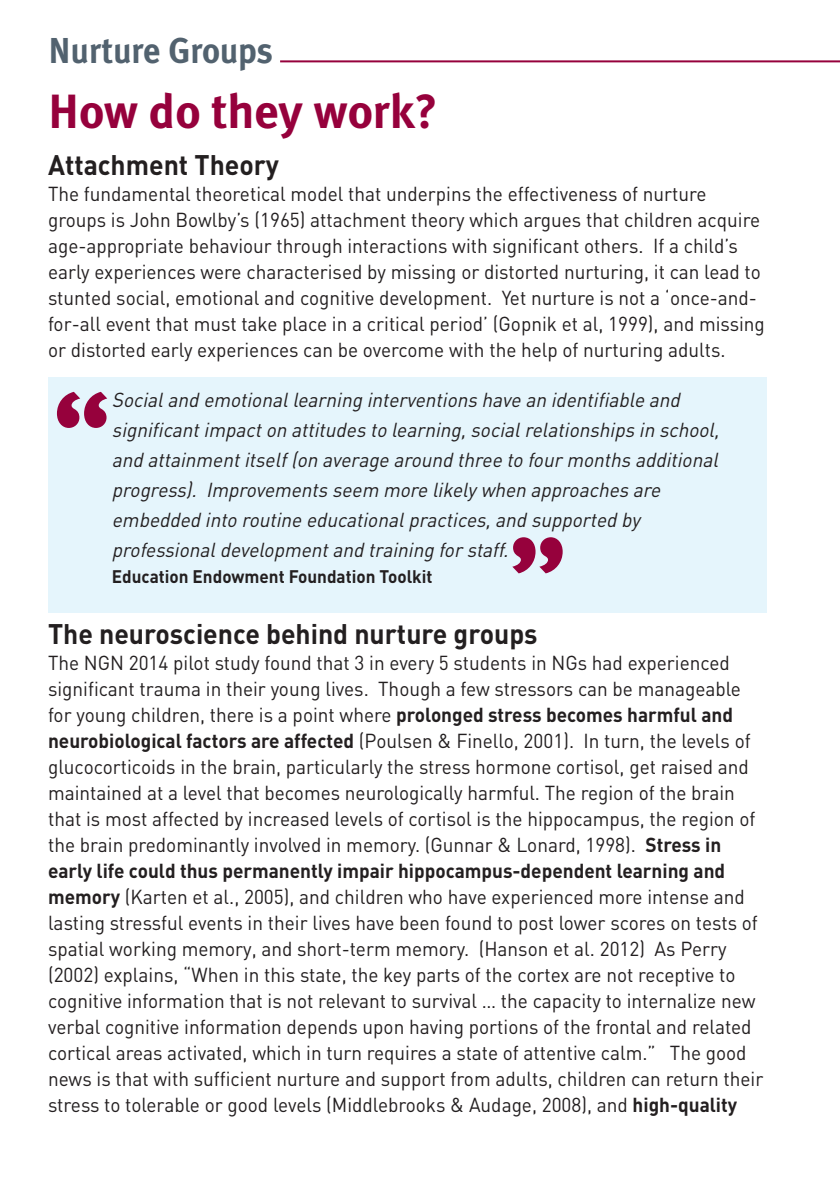
<style>
.page{position:relative;width:840px;height:1191px;background:#fff}
.page>*{position:absolute;margin:0;border:0;box-sizing:border-box;transform-origin:0 0}
.t1{font:700 120px "Meta Plus";color:#96013c}
.t2{font:700 48px "Meta Plus";color:#96013c}
.t3{font:700 36px "Meta Plus";color:#52626f;scale:.95 1}
.t4{font:700 28px "DIN";color:#231f20;scale:.95 1}
.t5{font:20px/26px "DIN";color:#231f20;scale:.95 1}
.t6{font:italic 20px/30px "DIN";color:#231f20;scale:.95 1}
.t7{font:700 18px "DIN";color:#231f20;scale:.95 1}
.s1{font-weight:700}
</style>
<div class="page">
<hr style="left:280px;top:60px;width:559px;height:2px;background:#96013c">
<div style="left:48px;top:377px;width:718px;height:235px;background:#e5f5fc"></div>
<h3 class="t3" style="left:49px;top:30px;width:237px">Nurture Groups</h3>
<h2 class="t2" style="left:48px;top:84px;width:391px">How do they work?</h2>
<h3 class="t4" style="left:48px;top:148px;width:244px">Attachment Theory</h3>
<p class="t5" style="left:48px;top:180px;width:755px">The fundamental theoretical model that underpins the effectiveness of nurture groups is John Bowlby’s (1965) attachment theory which argues that children acquire age-appropriate behaviour through interactions with significant others. If a child’s early experiences were characterised by missing or distorted nurturing, it can lead to stunted social, emotional and cognitive development. Yet nurture is not a ‘once-and&shy;for-all event that must take place in a critical period’ (Gopnik et al, 1999), and missing or distorted early experiences can be overcome with the help of nurturing adults.</p>
<h1 class="t1" style="left:52px;top:366px;width:60px">“</h1>
<p class="t6" style="left:112px;top:384px;width:645px">Social and emotional learning interventions have an identifiable and significant impact on attitudes to learning, social relationships in school, and attainment itself (on average around three to four months additional progress). Improvements seem more likely when approaches are embedded into routine educational practices, and supported by professional development and training for staff.</p>
<p class="t7" style="left:112px;top:566px;width:339px">Education Endowment Foundation Toolkit</p>
<h1 class="t1" style="left:567px;top:599px;width:60px;rotate:-180deg">“</h1>
<h3 class="t4" style="left:48px;top:617px;width:516px">The neuroscience behind nurture groups</h3>
<p class="t5" style="left:48px;top:649px;width:754px">The NGN 2014 pilot study found that 3 in every 5 students in NGs had experienced significant trauma in their young lives. Though a few stressors can be manageable for young children, there is a point where <span class="s1">prolonged stress becomes harmful and neurobiological factors are affected</span> (Poulsen &amp; Finello, 2001). In turn, the levels of glucocorticoids in the brain, particularly the stress hormone cortisol, get raised and maintained at a level that becomes neurologically harmful. The region of the brain that is most affected by increased levels of cortisol is the hippocampus, the region of the brain predominantly involved in memory. (Gunnar &amp; Lonard, 1998). <span class="s1">Stress in early life could thus permanently impair hippocampus-dependent learning and memory</span> (Karten et al., 2005), and children who have experienced more intense and lasting stressful events in their lives have been found to post lower scores on tests of spatial working memory, and short-term memory. (Hanson et al. 2012) As Perry (2002) explains, “When in this state, the key parts of the cortex are not receptive to cognitive information that is not relevant to survival … the capacity to internalize new verbal cognitive information depends upon having portions of the frontal and related cortical areas activated, which in turn requires a state of attentive calm.” The good news is that with sufficient nurture and support from adults, children can return their stress to tolerable or good levels (Middlebrooks &amp; Audage, 2008), and <span class="s1">high-quality</span></p>
</div>
